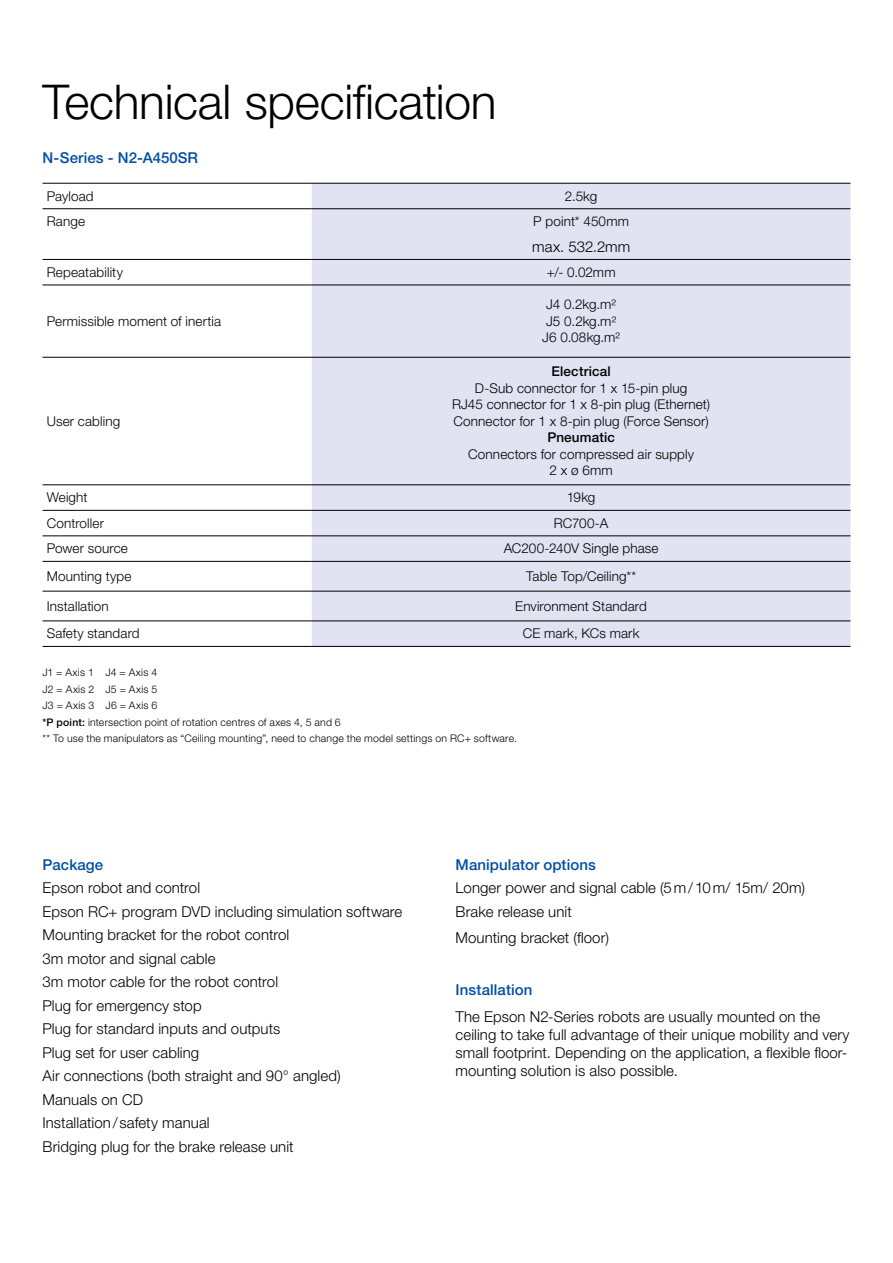
<style>
.page{position:relative;width:893px;height:1263px;background:#fff}
.page>*{position:absolute;margin:0;border:0;box-sizing:border-box;transform-origin:0 0}
.Page_title{font:300 48px "Helvetica Neue LT Pro";letter-spacing:-.005em;color:#000}
.List__enlarged_for_t{font:300 15px "Helvetica Neue LT Pro";letter-spacing:.005em;color:#000}
.Body__enlarged_for_t{font:300 15px/18px "Helvetica Neue LT Pro";letter-spacing:.005em;color:#000}
.Subheads__enlarged_f{font:500 15px "Helvetica Neue LT Pro";letter-spacing:.005em;color:#034ea2}
.Fliesstext_Hervorheb{font:500 15px "Helvetica Neue LT Pro";color:#034ea2}
.Body__enlarged_for_t-2{font:300 13.5px/16.5px "Helvetica Neue LT Pro";letter-spacing:.01em;color:#000}
.Body__enlarged_for_t-3{font:300 10.5px "Helvetica Neue LT Pro";letter-spacing:.02em;color:#000}
.s1{font-weight:500}
</style>
<div class="page">
<div style="left:312px;top:184px;width:538px;height:462px;background:#e1e2f2"></div>
<hr style="left:43px;top:183px;width:269px;height:1px;background:#000">
<hr style="left:312px;top:183px;width:538px;height:1px;background:#000">
<hr style="left:43px;top:208px;width:269px;height:1px;background:#000">
<hr style="left:312px;top:208px;width:538px;height:1px;background:#000">
<hr style="left:43px;top:285px;width:269px;height:1px;background:#000">
<hr style="left:312px;top:285px;width:538px;height:1px;background:#000">
<hr style="left:43px;top:357px;width:269px;height:1px;background:#000">
<hr style="left:312px;top:357px;width:538px;height:1px;background:#000">
<hr style="left:43px;top:484px;width:269px;height:1px;background:#000">
<hr style="left:312px;top:484px;width:538px;height:1px;background:#000">
<hr style="left:43px;top:510px;width:269px;height:1px;background:#000">
<hr style="left:312px;top:510px;width:538px;height:1px;background:#000">
<hr style="left:43px;top:535px;width:269px;height:1px;background:#000">
<hr style="left:312px;top:535px;width:538px;height:1px;background:#000">
<hr style="left:43px;top:561px;width:269px;height:1px;background:#000">
<hr style="left:312px;top:561px;width:538px;height:1px;background:#000">
<hr style="left:43px;top:591px;width:269px;height:1px;background:#000">
<hr style="left:312px;top:591px;width:538px;height:1px;background:#000">
<hr style="left:43px;top:620px;width:269px;height:1px;background:#000">
<hr style="left:312px;top:620px;width:538px;height:1px;background:#000">
<hr style="left:43px;top:646px;width:269px;height:1px;background:#000">
<hr style="left:312px;top:646px;width:538px;height:1px;background:#000">
<hr style="left:312px;top:259px;width:538px;height:1px;background:#000">
<hr style="left:43px;top:259px;width:269px;height:1px;background:#000">
<p class="Page_title" style="left:43px;top:73px;width:456px">Technical specification</p>
<p class="Fliesstext_Hervorheb" style="left:43px;top:148px;width:157px">N-Series - N2-A450SR</p>
<p class="Body__enlarged_for_t-2" style="left:47px;top:187px;width:48px">Payload</p>
<p class="Body__enlarged_for_t-2" style="left:565px;top:187px;width:34px">2.5kg</p>
<p class="Body__enlarged_for_t-2" style="left:47px;top:213px;width:40px">Range</p>
<p class="Body__enlarged_for_t-2" style="left:533px;top:213px;width:97px">P point* 450mm</p>
<p class="Body__enlarged_for_t" style="left:532px;top:237px;width:100px">max. 532.2mm</p>
<p class="Body__enlarged_for_t-2" style="left:47px;top:264px;width:78px">Repeatability</p>
<p class="Body__enlarged_for_t-2" style="left:547px;top:264px;width:70px">+/- 0.02mm</p>
<p class="Body__enlarged_for_t-2" style="left:47px;top:313px;width:176px">Permissible moment of inertia</p>
<p class="Body__enlarged_for_t-2" style="left:542px;top:296px;width:79px">J4 0.2kg.m²<br>J5 0.2kg.m²<br>J6 0.08kg.m²</p>
<p class="Body__enlarged_for_t-2" style="left:47px;top:412px;width:75px">User cabling</p>
<p class="Body__enlarged_for_t-2" style="left:452px;top:363px;width:259px;text-align:center"><span class="s1">Electrical<br></span>D-Sub connector for 1 x 15-pin plug<br>RJ45 connector for 1 x 8-pin plug (Ethernet)<br>Connector for 1 x 8-pin plug (Force Sensor)<br><span class="s1">Pneumatic<br></span>Connectors for compressed air supply<br>2 x ø 6mm</p>
<p class="Body__enlarged_for_t-2" style="left:47px;top:489px;width:42px">Weight</p>
<p class="Body__enlarged_for_t-2" style="left:567px;top:489px;width:30px">19kg</p>
<p class="Body__enlarged_for_t-2" style="left:47px;top:515px;width:59px">Controller</p>
<p class="Body__enlarged_for_t-2" style="left:554px;top:515px;width:56px">RC700-A</p>
<p class="Body__enlarged_for_t-2" style="left:47px;top:540px;width:83px">Power source</p>
<p class="Body__enlarged_for_t-2" style="left:504px;top:540px;width:156px">AC200-240V Single phase</p>
<p class="Body__enlarged_for_t-2" style="left:47px;top:568px;width:86px">Mounting type</p>
<p class="Body__enlarged_for_t-2" style="left:526px;top:568px;width:112px">Table Top/Ceiling**</p>
<p class="Body__enlarged_for_t-2" style="left:47px;top:597px;width:64px">Installation</p>
<p class="Body__enlarged_for_t-2" style="left:515px;top:597px;width:133px">Environment Standard</p>
<p class="Body__enlarged_for_t-2" style="left:47px;top:625px;width:94px">Safety standard</p>
<p class="Body__enlarged_for_t-2" style="left:523px;top:625px;width:118px">CE mark, KCs mark</p>
<p class="Body__enlarged_for_t-3" style="left:43px;top:666px;width:116px">J1 = Axis 1 J4 = Axis 4</p>
<p class="Body__enlarged_for_t-3" style="left:43px;top:683px;width:116px">J2 = Axis 2 J5 = Axis 5</p>
<p class="Body__enlarged_for_t-3" style="left:43px;top:699px;width:116px">J3 = Axis 3 J6 = Axis 6</p>
<p class="Body__enlarged_for_t-3" style="left:43px;top:716px;width:300px"><span class="s1">*P point:</span> intersection point of rotation centres of axes 4, 5 and 6</p>
<p class="Body__enlarged_for_t-3" style="left:43px;top:732px;width:476px">** To use the manipulators as “Ceiling mounting”, need to change the model settings on RC+ software.</p>
<p class="Subheads__enlarged_f" style="left:43px;top:855px;width:62px">Package</p>
<p class="List__enlarged_for_t" style="left:43px;top:879px;width:159px">Epson robot and control</p>
<p class="List__enlarged_for_t" style="left:43px;top:902px;width:361px">Epson RC+ program DVD including simulation software</p>
<p class="List__enlarged_for_t" style="left:43px;top:926px;width:248px">Mounting bracket for the robot control</p>
<p class="List__enlarged_for_t" style="left:43px;top:949px;width:175px">3m motor and signal cable</p>
<p class="List__enlarged_for_t" style="left:43px;top:973px;width:237px">3m motor cable for the robot control</p>
<p class="List__enlarged_for_t" style="left:43px;top:996px;width:161px">Plug for emergency stop</p>
<p class="List__enlarged_for_t" style="left:43px;top:1020px;width:239px">Plug for standard inputs and outputs</p>
<p class="List__enlarged_for_t" style="left:43px;top:1043px;width:158px">Plug set for user cabling</p>
<p class="List__enlarged_for_t" style="left:43px;top:1067px;width:300px">Air connections (both straight and 90° angled)</p>
<p class="List__enlarged_for_t" style="left:43px;top:1090px;width:102px">Manuals on CD</p>
<p class="List__enlarged_for_t" style="left:43px;top:1114px;width:169px">Installation/ safety manual</p>
<p class="List__enlarged_for_t" style="left:43px;top:1137px;width:253px">Bridging plug for the brake release unit</p>
<p class="Subheads__enlarged_f" style="left:456px;top:855px;width:142px">Manipulator options</p>
<p class="List__enlarged_for_t" style="left:456px;top:879px;width:351px">Longer power and signal cable (5m/10m/ 15m/ 20m)</p>
<p class="List__enlarged_for_t" style="left:456px;top:902px;width:118px">Brake release unit</p>
<p class="List__enlarged_for_t" style="left:456px;top:929px;width:155px">Mounting bracket (floor)</p>
<p class="Subheads__enlarged_f" style="left:456px;top:981px;width:78px">Installation</p>
<p class="Body__enlarged_for_t" style="left:456px;top:1007px;width:395px">The Epson N2-Series robots are usually mounted on the ceiling to take full advantage of their unique mobility and very small footprint. Depending on the application, a flexible floor&shy;mounting solution is also possible.</p>
</div>
